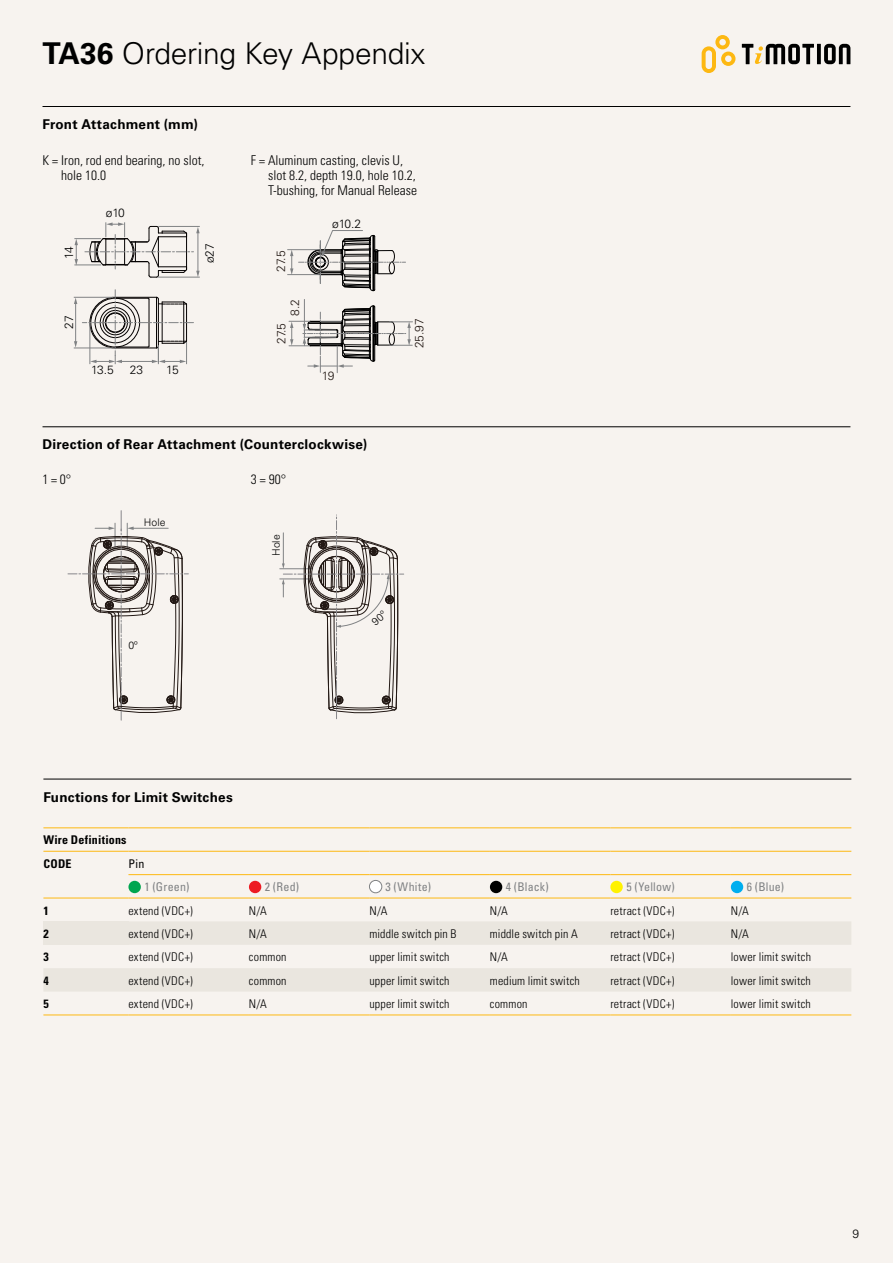
<style>
.page{position:relative;width:893px;height:1263px;background:#f7f3ef}
.page>*{position:absolute;margin:0;border:0;box-sizing:border-box;transform-origin:0 0}
.t1{font:300 30px "Univers LT Std";letter-spacing:-.01em;color:#000}
.t2{font:300 condensed 13.5px/15px "Univers LT Std";color:#000}
.t3{font:700 13.5px "Univers LT Std";letter-spacing:.02em;color:#000}
.t4{font:300 condensed 12px "Univers LT Std";letter-spacing:.015em;color:#000}
.t5{font:condensed 12px "Univers LT Std";letter-spacing:.02em;color:#808284}
.t6{font:300 12px "Univers LT Std";color:#000}
.t7{font:700 condensed 12px/23.4px "Univers LT Std";letter-spacing:.02em;color:#000}
.t8{font:300 12px "Univers LT Std";color:#221814}
.t9{font:condensed 12px "Univers LT Std";color:#000}
.t10{font:300 10.5px "Univers LT Std";color:#000}
.s1{font-weight:700}
</style>
<div class="page">
<svg style="left:702px;top:35px;width:33px;height:38px"></svg>
<svg style="left:817px;top:44px;width:4px;height:20px"></svg>
<svg style="left:824px;top:44px;width:26px;height:20px"></svg>
<svg style="left:742px;top:44px;width:72px;height:20px"></svg>
<hr style="left:43px;top:426px;width:807px;height:1px;background:#000">
<svg style="left:68px;top:511px;width:120px;height:209px"></svg>
<hr style="left:280px;top:579px;width:32px;height:1px;background:#808284">
<hr style="left:280px;top:568px;width:33px;height:1px;background:#808284">
<hr style="left:43px;top:779px;width:808px;height:1px;background:#000">
<svg style="left:43px;top:921px;width:808px;height:70px;fill:#eae6df"></svg>
<hr style="left:43px;top:898px;width:85px;height:1px;background:#fdb812">
<hr style="left:43px;top:827px;width:85px;height:1px;background:#fdb812">
<hr style="left:128px;top:827px;width:121px;height:1px;background:#fdb812">
<hr style="left:249px;top:827px;width:120px;height:1px;background:#fdb812">
<hr style="left:369px;top:827px;width:121px;height:1px;background:#fdb812">
<hr style="left:490px;top:827px;width:120px;height:1px;background:#fdb812">
<hr style="left:610px;top:827px;width:121px;height:1px;background:#fdb812">
<hr style="left:731px;top:827px;width:120px;height:1px;background:#fdb812">
<hr style="left:43px;top:851px;width:85px;height:1px;background:#fdb812">
<hr style="left:128px;top:851px;width:121px;height:1px;background:#fdb812">
<hr style="left:249px;top:851px;width:120px;height:1px;background:#fdb812">
<hr style="left:369px;top:851px;width:121px;height:1px;background:#fdb812">
<hr style="left:490px;top:851px;width:120px;height:1px;background:#fdb812">
<hr style="left:610px;top:851px;width:121px;height:1px;background:#fdb812">
<hr style="left:731px;top:851px;width:120px;height:1px;background:#fdb812">
<hr style="left:128px;top:874px;width:121px;height:1px;background:#fdb812">
<hr style="left:249px;top:874px;width:120px;height:1px;background:#fdb812">
<hr style="left:369px;top:874px;width:121px;height:1px;background:#fdb812">
<hr style="left:490px;top:874px;width:120px;height:1px;background:#fdb812">
<hr style="left:610px;top:874px;width:121px;height:1px;background:#fdb812">
<hr style="left:731px;top:874px;width:120px;height:1px;background:#fdb812">
<hr style="left:128px;top:898px;width:121px;height:1px;background:#fdb812">
<hr style="left:249px;top:898px;width:120px;height:1px;background:#fdb812">
<hr style="left:369px;top:898px;width:121px;height:1px;background:#fdb812">
<hr style="left:490px;top:898px;width:120px;height:1px;background:#fdb812">
<hr style="left:610px;top:898px;width:121px;height:1px;background:#fdb812">
<hr style="left:731px;top:898px;width:120px;height:1px;background:#fdb812">
<hr style="left:43px;top:1015px;width:85px;height:1px;background:#fdb812">
<hr style="left:128px;top:1015px;width:121px;height:1px;background:#fdb812">
<hr style="left:249px;top:1015px;width:120px;height:1px;background:#fdb812">
<hr style="left:369px;top:1015px;width:121px;height:1px;background:#fdb812">
<hr style="left:490px;top:1015px;width:120px;height:1px;background:#fdb812">
<hr style="left:610px;top:1015px;width:121px;height:1px;background:#fdb812">
<hr style="left:731px;top:1015px;width:120px;height:1px;background:#fdb812">
<div style="left:249px;top:881px;width:12px;height:12px;background:#ed1b23;border-radius:50%"></div>
<div style="left:128px;top:881px;width:13px;height:12px;background:#00a650;border-radius:50%"></div>
<div style="left:369px;top:880px;width:13px;height:13px;background:#fff;border-radius:50%"></div>
<div style="left:369px;top:880px;width:13px;height:13px;border:1px solid #808284;border-radius:50%"></div>
<div style="left:490px;top:881px;width:12px;height:12px;background:#000;border-radius:50%"></div>
<div style="left:610px;top:881px;width:13px;height:12px;background:#fff200;border-radius:50%"></div>
<div style="left:731px;top:881px;width:12px;height:12px;background:#00aeef;border-radius:50%"></div>
<hr style="left:43px;top:106px;width:807px;height:1px;background:#000">
<svg style="left:74px;top:290px;width:119px;height:74px"></svg>
<svg style="left:74px;top:222px;width:126px;height:56px"></svg>
<svg style="left:290px;top:250px;width:3px;height:24px"></svg>
<svg style="left:289px;top:299px;width:123px;height:74px"></svg>
<hr style="left:288px;top:249px;width:31px;height:1px;background:#808284">
<hr style="left:288px;top:274px;width:31px;height:1px;background:#808284">
<svg style="left:299px;top:230px;width:107px;height:61px"></svg>
<svg style="left:282px;top:515px;width:122px;height:204px"></svg>
<h1 class="t1" style="left:43px;top:36px;width:385px"><span class="s1">TA36</span> Ordering Key Appendix</h1>
<p class="t3" style="left:43px;top:117px;width:157px">Front Attachment (mm)</p>
<p class="t2" style="left:61px;top:152px;width:145px;text-indent:-19px">K = Iron, rod end bearing, no slot, hole 10.0</p>
<p class="t2" style="left:268px;top:152px;width:150px;text-indent:-17px">F = Aluminum casting, clevis U, slot 8.2, depth 19.0, hole 10.2,<br>T-bushing, for Manual Release</p>
<p class="t6" style="left:62px;top:259px;width:14px;rotate:-90deg">14</p>
<p class="t6" style="left:106px;top:206px;width:21px">ø10</p>
<p class="t6" style="left:62px;top:329px;width:15px;rotate:-90deg">27</p>
<p class="t6" style="left:91px;top:363px;width:24px">13.5</p>
<p class="t6" style="left:130px;top:363px;width:15px">23</p>
<p class="t6" style="left:166px;top:363px;width:14px">15</p>
<p class="t6" style="left:202px;top:263px;width:22px;rotate:-90deg">ø27</p>
<p class="t8" style="left:274px;top:272px;width:22px;rotate:-90deg">27.5</p>
<p class="t8" style="left:288px;top:316px;width:18px;rotate:-90deg">8.2</p>
<p class="t6" style="left:332px;top:216px;width:31px">ø10.2</p>
<p class="t8" style="left:274px;top:344px;width:22px;rotate:-90deg">27.5</p>
<p class="t8" style="left:412px;top:348px;width:32px;rotate:-90deg">25.97</p>
<p class="t8" style="left:322px;top:369px;width:14px">19</p>
<p class="t3" style="left:43px;top:436px;width:326px">Direction of Rear Attachment (Counterclockwise)</p>
<p class="t2" style="left:43px;top:472px;width:30px">1 = 0°</p>
<p class="t2" style="left:251px;top:472px;width:37px">3 = 90°</p>
<p class="t10" style="left:144px;top:516px;width:23px">Hole</p>
<p class="t10" style="left:128px;top:639px;width:11px">0º</p>
<p class="t10" style="left:270px;top:556px;width:23px;rotate:-90deg">Hole</p>
<p class="t3" style="left:43px;top:789px;width:191px">Functions for Limit Switches</p>
<p class="t7" style="left:43px;top:828px;width:85px">Wire Definitions<br>CODE</p>
<p class="t9" style="left:128px;top:856px;width:17px">Pin</p>
<p class="t5" style="left:144px;top:879px;width:46px">1 (Green)</p>
<p class="t5" style="left:265px;top:879px;width:36px">2 (Red)</p>
<p class="t5" style="left:385px;top:879px;width:47px">3 (White)</p>
<p class="t5" style="left:506px;top:879px;width:45px">4 (Black)</p>
<p class="t5" style="left:626px;top:879px;width:50px">5 (Yellow)</p>
<p class="t5" style="left:747px;top:879px;width:39px">6 (Blue)</p>
<p class="t7" style="left:43px;top:899px;width:7px">1</p>
<p class="t4" style="left:128px;top:903px;width:66px">extend (VDC+)</p>
<p class="t4" style="left:249px;top:903px;width:19px">N/A</p>
<p class="t4" style="left:369px;top:903px;width:19px">N/A</p>
<p class="t4" style="left:490px;top:903px;width:19px">N/A</p>
<p class="t4" style="left:610px;top:903px;width:66px">retract (VDC+)</p>
<p class="t4" style="left:731px;top:903px;width:19px">N/A</p>
<p class="t7" style="left:43px;top:922px;width:7px">2</p>
<p class="t4" style="left:128px;top:927px;width:66px">extend (VDC+)</p>
<p class="t4" style="left:249px;top:927px;width:19px">N/A</p>
<p class="t4" style="left:369px;top:927px;width:89px">middle switch pin B</p>
<p class="t4" style="left:490px;top:927px;width:89px">middle switch pin A</p>
<p class="t4" style="left:610px;top:927px;width:66px">retract (VDC+)</p>
<p class="t4" style="left:731px;top:927px;width:19px">N/A</p>
<p class="t7" style="left:43px;top:945px;width:7px">3</p>
<p class="t4" style="left:128px;top:950px;width:66px">extend (VDC+)</p>
<p class="t4" style="left:249px;top:950px;width:39px">common</p>
<p class="t4" style="left:369px;top:950px;width:82px">upper limit switch</p>
<p class="t4" style="left:490px;top:950px;width:19px">N/A</p>
<p class="t4" style="left:610px;top:950px;width:66px">retract (VDC+)</p>
<p class="t4" style="left:731px;top:950px;width:82px">lower limit switch</p>
<p class="t7" style="left:43px;top:969px;width:7px">4</p>
<p class="t4" style="left:128px;top:973px;width:66px">extend (VDC+)</p>
<p class="t4" style="left:249px;top:973px;width:39px">common</p>
<p class="t4" style="left:369px;top:973px;width:82px">upper limit switch</p>
<p class="t4" style="left:490px;top:973px;width:92px">medium limit switch</p>
<p class="t4" style="left:610px;top:973px;width:66px">retract (VDC+)</p>
<p class="t4" style="left:731px;top:973px;width:82px">lower limit switch</p>
<p class="t7" style="left:43px;top:992px;width:7px">5</p>
<p class="t4" style="left:128px;top:997px;width:66px">extend (VDC+)</p>
<p class="t4" style="left:249px;top:997px;width:19px">N/A</p>
<p class="t4" style="left:369px;top:997px;width:82px">upper limit switch</p>
<p class="t4" style="left:490px;top:997px;width:39px">common</p>
<p class="t4" style="left:610px;top:997px;width:66px">retract (VDC+)</p>
<p class="t4" style="left:731px;top:997px;width:82px">lower limit switch</p>
<p class="t6" style="left:852px;top:1226px;width:8px">9</p>
</div>
